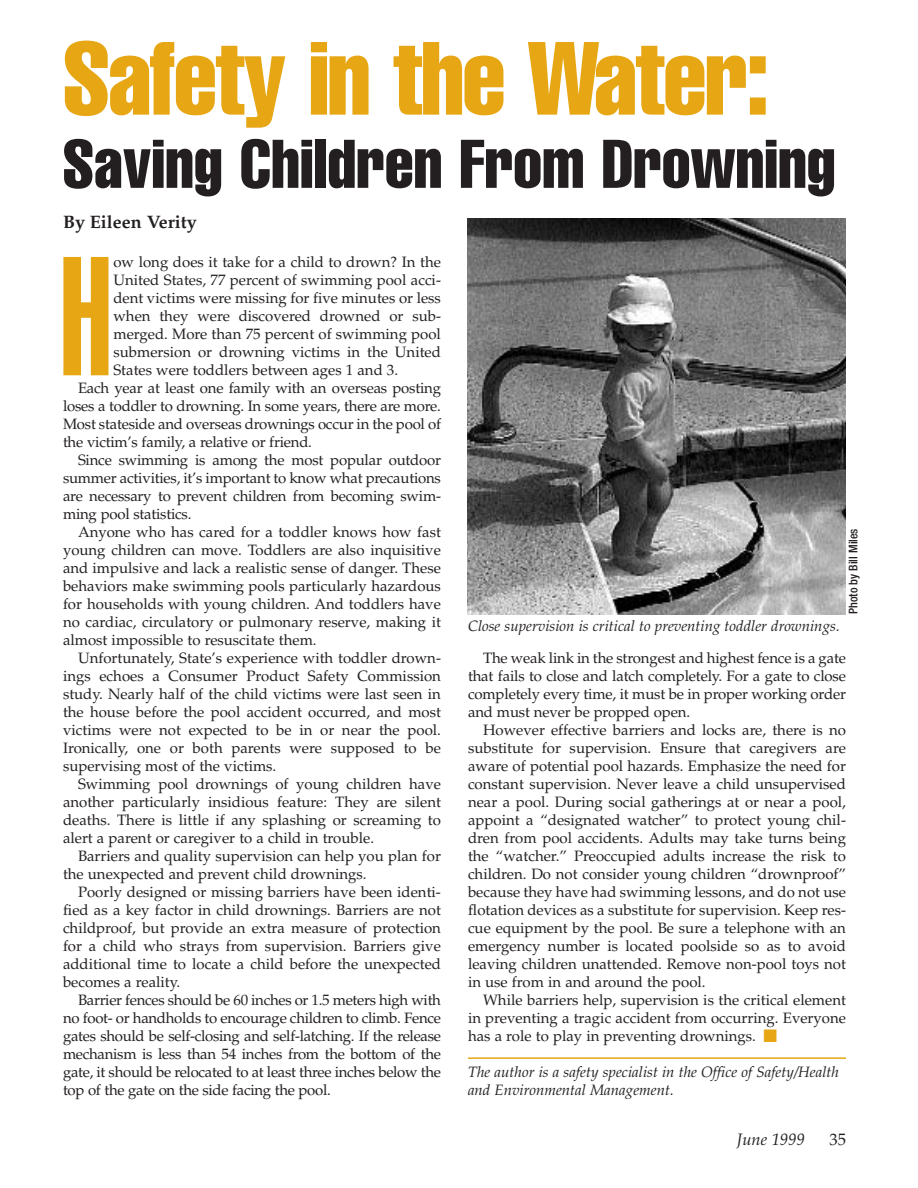
<style>
.page{position:relative;width:918px;height:1188px;background:#fff}
.page>*{position:absolute;margin:0;border:0;box-sizing:border-box;transform-origin:0 0}
.t1{font:900 extra-condensed 166.2px "Helvetica";color:#e7a614}
.t2{font:extra-condensed 102px "Helvetica";letter-spacing:-.02em;color:#e7a614}
.t3{font:extra-condensed 67.5px "Helvetica";color:#231f20}
.t4{font:700 18px "Palatino";color:#231f20}
.t5{font:italic 16.5px "Palatino";color:#231f20}
.t6{font:16.5px "Palatino";color:#231f20}
.t7{font:15px/18px "Palatino";color:#231f20;text-align:justify}
.t8{font:15px "Palatino";letter-spacing:-.02em;color:#231f20}
.t9{font:italic 15px/18px "Palatino";color:#231f20}
.t10{font:500 condensed 12px "Helvetica Neue";color:#231f20}
.s1{color:#e7a614}
</style>
<div class="page">
<hr style="left:468px;top:1057px;width:378px;height:2px;background:#e7a614">
<img style="left:468px;top:219px;width:378px;height:396px">
<h2 class="t2" style="left:63px;top:42px;width:709px">Safety in the Water:</h2>
<h3 class="t3" style="left:63px;top:140px;width:774px">Saving Children From Drowning</h3>
<p class="t4" style="left:63px;top:215px;width:135px">By Eileen Verity</p>
<h1 class="t1" style="left:58px;top:257px;width:57px">H</h1>
<p class="t7" style="left:113px;top:255px;width:329px">ow long does it take for a child to drown? In the</p>
<p class="t7" style="left:113px;top:273px;width:329px">United States, 77 percent of swimming pool acci-</p>
<p class="t7" style="left:113px;top:291px;width:329px">dent victims were missing for five minutes or less</p>
<p class="t7" style="left:113px;top:309px;width:329px">when they were discovered drowned or sub-</p>
<p class="t7" style="left:113px;top:327px;width:329px">merged. More than 75 percent of swimming pool</p>
<p class="t7" style="left:113px;top:345px;width:329px">submersion or drowning victims in the United</p>
<p class="t7" style="left:113px;top:363px;width:286px">States were toddlers between ages 1 and 3.</p>
<p class="t7" style="left:78px;top:381px;width:365px">Each year at least one family with an overseas posting</p>
<p class="t7" style="left:63px;top:399px;width:380px">loses a toddler to drowning. In some years, there are more.</p>
<p class="t7" style="left:63px;top:417px;width:380px">Most stateside and overseas drownings occur in the pool of</p>
<p class="t7" style="left:63px;top:435px;width:251px">the victim’s family, a relative or friend.</p>
<p class="t7" style="left:78px;top:453px;width:365px">Since swimming is among the most popular outdoor</p>
<p class="t7" style="left:63px;top:471px;width:380px">summer activities, it’s important to know what precautions</p>
<p class="t7" style="left:63px;top:489px;width:380px">are necessary to prevent children from becoming swim-</p>
<p class="t7" style="left:63px;top:507px;width:130px">ming pool statistics.</p>
<p class="t7" style="left:78px;top:525px;width:365px">Anyone who has cared for a toddler knows how fast</p>
<p class="t7" style="left:63px;top:543px;width:379px">young children can move. Toddlers are also inquisitive</p>
<p class="t7" style="left:63px;top:561px;width:379px">and impulsive and lack a realistic sense of danger. These</p>
<p class="t7" style="left:63px;top:579px;width:380px">behaviors make swimming pools particularly hazardous</p>
<p class="t7" style="left:63px;top:597px;width:379px">for households with young children. And toddlers have</p>
<p class="t7" style="left:63px;top:615px;width:380px">no cardiac, circulatory or pulmonary reserve, making it</p>
<p class="t7" style="left:63px;top:633px;width:255px">almost impossible to resuscitate them.</p>
<p class="t7" style="left:78px;top:651px;width:365px">Unfortunately, State’s experience with toddler drown-</p>
<p class="t7" style="left:63px;top:669px;width:380px">ings echoes a Consumer Product Safety Commission</p>
<p class="t7" style="left:63px;top:687px;width:380px">study. Nearly half of the child victims were last seen in</p>
<p class="t7" style="left:63px;top:705px;width:380px">the house before the pool accident occurred, and most</p>
<p class="t7" style="left:63px;top:723px;width:380px">victims were not expected to be in or near the pool.</p>
<p class="t7" style="left:63px;top:741px;width:380px">Ironically, one or both parents were supposed to be</p>
<p class="t7" style="left:63px;top:759px;width:215px">supervising most of the victims.</p>
<p class="t7" style="left:78px;top:777px;width:365px">Swimming pool drownings of young children have</p>
<p class="t7" style="left:63px;top:795px;width:379px">another particularly insidious feature: They are silent</p>
<p class="t7" style="left:63px;top:813px;width:380px">deaths. There is little if any splashing or screaming to</p>
<p class="t7" style="left:63px;top:831px;width:313px">alert a parent or caregiver to a child in trouble.</p>
<p class="t7" style="left:78px;top:849px;width:365px">Barriers and quality supervision can help you plan for</p>
<p class="t7" style="left:63px;top:867px;width:305px">the unexpected and prevent child drownings.</p>
<p class="t7" style="left:78px;top:885px;width:364px">Poorly designed or missing barriers have been identi-</p>
<p class="t7" style="left:63px;top:903px;width:380px">fied as a key factor in child drownings. Barriers are not</p>
<p class="t7" style="left:63px;top:921px;width:380px">childproof, but provide an extra measure of protection</p>
<p class="t7" style="left:63px;top:939px;width:379px">for a child who strays from supervision. Barriers give</p>
<p class="t7" style="left:63px;top:957px;width:380px">additional time to locate a child before the unexpected</p>
<p class="t7" style="left:63px;top:975px;width:119px">becomes a reality.</p>
<p class="t8" style="left:78px;top:994px;width:365px">Barrier fences should be 60 inches or 1.5 meters high with</p>
<p class="t8" style="left:63px;top:1012px;width:380px">no foot- or handholds to encourage children to climb. Fence</p>
<p class="t8" style="left:63px;top:1030px;width:380px">gates should be self-closing and self-latching. If the release</p>
<p class="t8" style="left:63px;top:1048px;width:380px">mechanism is less than 54 inches from the bottom of the</p>
<p class="t8" style="left:63px;top:1066px;width:380px">gate, it should be relocated to at least three inches below the</p>
<p class="t8" style="left:63px;top:1084px;width:269px">top of the gate on the side facing the pool.</p>
<p class="t9" style="left:468px;top:618px;width:373px">Close supervision is critical to preventing toddler drownings.</p>
<p class="t10" style="left:849px;top:614px;width:87px;rotate:-90deg">Photo by Bill Miles</p>
<p class="t7" style="left:468px;top:651px;width:380px;text-indent:15px">The weak link in the strongest and highest fence is a gate that fails to close and latch completely. For a gate to close completely every time, it must be in proper working order and must never be propped open.</p>
<p class="t7" style="left:468px;top:723px;width:380px;text-indent:15px">However effective barriers and locks are, there is no substitute for supervision. Ensure that caregivers are aware of potential pool hazards. Emphasize the need for constant supervision. Never leave a child unsupervised near a pool. During social gatherings at or near a pool, appoint a “designated watcher” to protect young chil&shy;dren from pool accidents. Adults may take turns being the “watcher.” Preoccupied adults increase the risk to children. Do not consider young children “drownproof” because they have had swimming lessons, and do not use flotation devices as a substitute for supervision. Keep res&shy;cue equipment by the pool. Be sure a telephone with an emergency number is located poolside so as to avoid leaving children unattended. Remove non-pool toys not in use from in and around the pool.</p>
<p class="t7" style="left:468px;top:993px;width:380px;text-indent:15px">While barriers help, supervision is the critical element in preventing a tragic accident from occurring. Everyone has a role to play in preventing drownings. <span class="s1">■</span></p>
<p class="t9" style="left:468px;top:1064px;width:373px">The author is a safety specialist in the Office of Safety/Health and Environmental Management.</p>
<p class="t5" style="left:737px;top:1133px;width:69px">June 1999</p>
<p class="t6" style="left:830px;top:1133px;width:18px">35</p>
</div>
